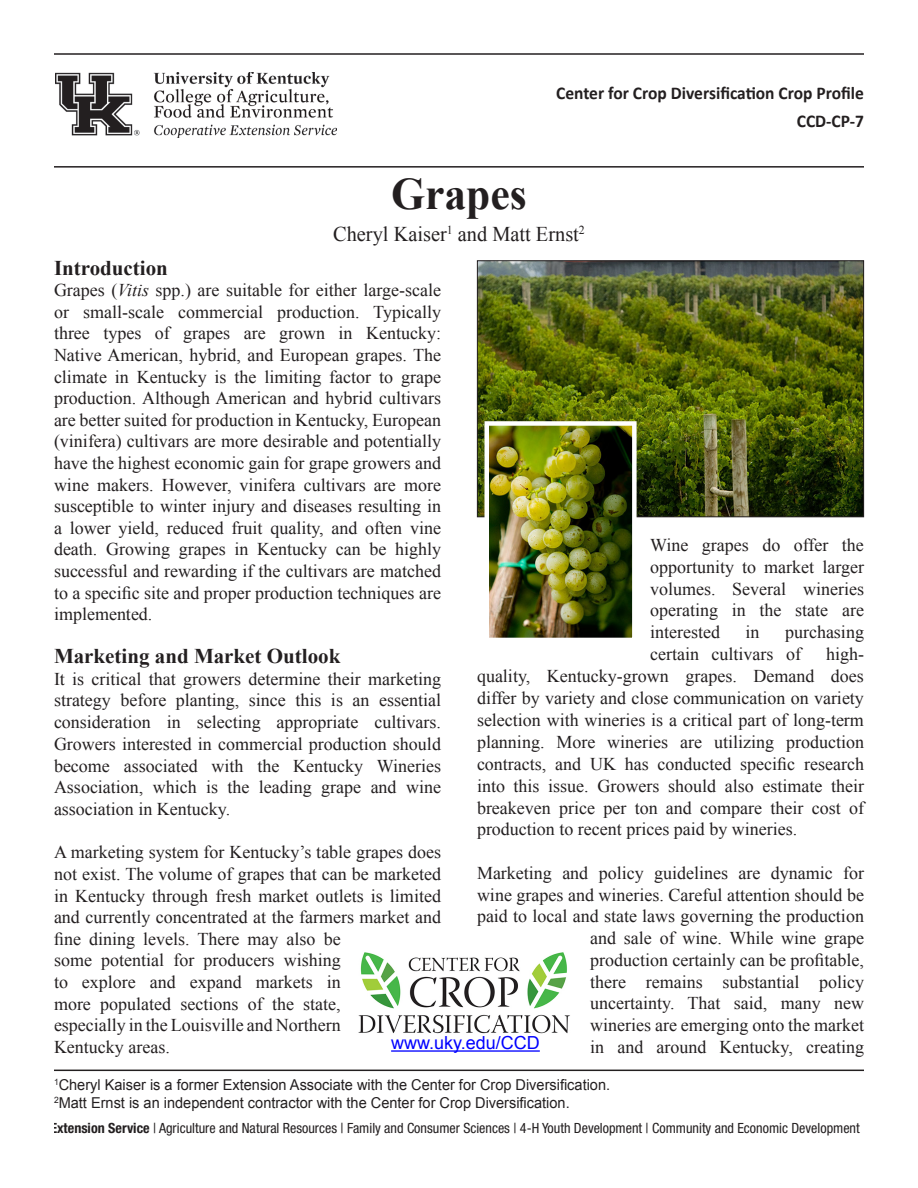
<style>
.page{position:relative;width:918px;height:1188px;background:#fff}
.page>*{position:absolute;margin:0;border:0;box-sizing:border-box;transform-origin:0 0}
.t1{font:700 45px "Times New Roman";color:#231f20}
.Plain_Text{font:700 21px "Times New Roman";color:#231f20}
.t2{font:21px "Times New Roman";color:#231f20}
.t3{font:18px/21.6px "Times New Roman";color:#231f20;text-align:justify}
.t4{font:700 18px "Calibri";color:#231f20}
.t5{font:18px "Arial";color:#00f}
.t6{font:15px "Arial";color:#231f20}
.t7{font:condensed 14.1px "Helvetica Neue LT Std";color:#231f20}
.s1{font-style:italic}
.s2{font-weight:700}
</style>
<div class="page">
<img style="left:479px;top:262px;width:383px;height:253px">
<div style="left:477px;top:260px;width:387px;height:257px;border:1px solid #231f20"></div>
<img style="left:489px;top:426px;width:143px;height:211px">
<div style="left:484px;top:421px;width:153px;height:221px;border:4px solid #fff"></div>
<hr style="left:54px;top:166px;width:810px;height:2px;background:#231f20">
<img style="left:56px;top:72px;width:280px;height:66px">
<img style="left:358px;top:952px;width:212px;height:82px">
<hr style="left:54px;top:1070px;width:810px;height:1px;background:#231f20">
<hr style="left:391px;top:1050px;width:149px;height:2px;background:#00f">
<hr style="left:54px;top:53px;width:810px;height:2px;background:#231f20">
<p class="t4" style="left:556px;top:81px;width:309px">Center for Crop Diversification Crop Profile</p>
<p class="t1" style="left:391px;top:163px;width:137px">Grapes</p>
<p class="t2" style="left:333px;top:220px;width:253px">Cheryl Kaiser<sup>1</sup> and Matt Ernst<sup>2</sup></p>
<p class="t4" style="left:797px;top:109px;width:69px">CCD-CP-7</p>
<p class="Plain_Text" style="left:54px;top:253px;width:115px">Introduction</p>
<p class="t3" style="left:54px;top:279px;width:389px">Grapes (<span class="s1">Vitis</span> spp.) are suitable for either large-scale or small-scale commercial production. Typically three types of grapes are grown in Kentucky:<br>Native American, hybrid, and European grapes. The climate in Kentucky is the limiting factor to grape production. Although American and hybrid cultivars are better suited for production in Kentucky, European (vinifera) cultivars are more desirable and potentially have the highest economic gain for grape growers and wine makers. However, vinifera cultivars are more susceptible to winter injury and diseases resulting in a lower yield, reduced fruit quality, and often vine death. Growing grapes in Kentucky can be highly successful and rewarding if the cultivars are matched to a specific site and proper production techniques are implemented.</p>
<p class="Plain_Text" style="left:54px;top:641px;width:288px">Marketing and Market Outlook</p>
<p class="t3" style="left:54px;top:667px;width:389px">It is critical that growers determine their marketing strategy before planting, since this is an essential consideration in selecting appropriate cultivars.<br>Growers interested in commercial production should become associated with the Kentucky Wineries Association, which is the leading grape and wine association in Kentucky.</p>
<p class="t3" style="left:54px;top:841px;width:389px;text-align:left">A marketing system for Kentucky’s table grapes does not exist. The volume of grapes that can be marketed in Kentucky through fresh market outlets is limited and currently concentrated at the farmers market and fine dining levels. There may also be<br>some potential for producers wishing<br>to explore and expand markets in<br>more populated sections of the state,<br>especially in the Louisville and Northern<br>Kentucky areas.</p>
<p class="t3" style="left:650px;top:533px;width:215px">Wine grapes do offer the opportunity to market larger volumes. Several wineries operating in the state are interested</p>
<p class="t3" style="left:650px;top:621px;width:215px;text-indent:135px">purchasing certain cultivars of</p>
<p class="t3" style="left:746px;top:621px;width:16px">in</p>
<p class="t3" style="left:477px;top:643px;width:389px;text-indent:349px">high&shy;quality, Kentucky-grown grapes. Demand does differ by variety and close communication on variety selection with wineries is a critical part of long-term planning. More wineries are utilizing production contracts, and UK has conducted specific research into this issue. Growers should also estimate their breakeven price per ton and compare their cost of production to recent prices paid by wineries.</p>
<p class="t3" style="left:477px;top:862px;width:389px;text-align:right">Marketing and policy guidelines are dynamic for wine grapes and wineries. Careful attention should be paid to local and state laws governing the production and sale of wine. While wine grape<br>production certainly can be profitable,<br>there remains substantial policy<br>uncertainty. That said, many new<br>wineries are emerging onto the market<br>in and around Kentucky, creating</p>
<p class="t5" style="left:391px;top:1031px;width:150px">www.uky.edu/CCD</p>
<p class="t6" style="left:54px;top:1075px;width:558px"><sup>1</sup>Cheryl Kaiser is a former Extension Associate with the Center for Crop Diversification.</p>
<p class="t6" style="left:54px;top:1093px;width:517px"><sup>2</sup>Matt Ernst is an independent contractor with the Center for Crop Diversification.</p>
<p class="t7" style="left:2px;top:1120px;width:860px"><span class="s2">perative Extension Service</span> | Agriculture and Natural Resources | Family and Consumer Sciences | 4-H Youth Development | Community and Economic Development</p>
</div>
